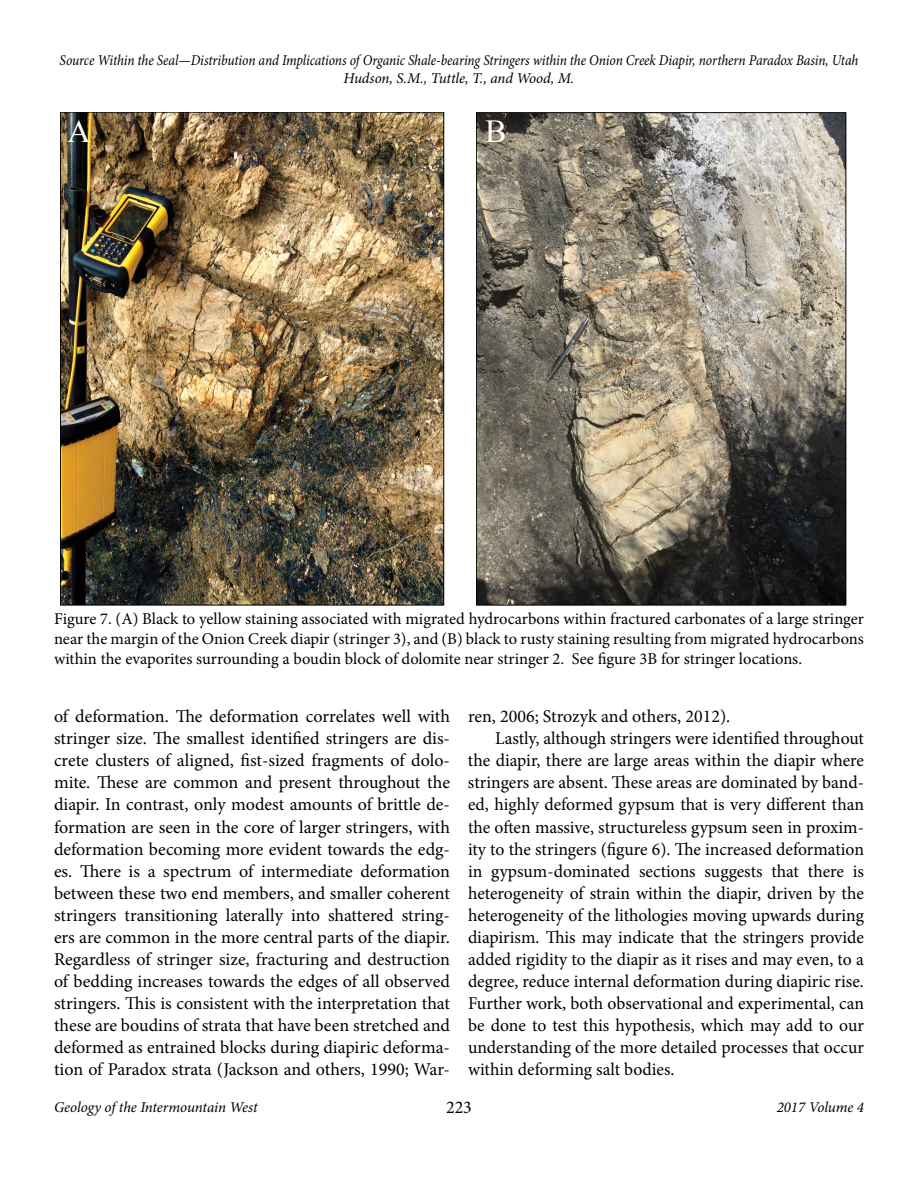
<style>
.page{position:relative;width:918px;height:1188px;background:#fff}
.page>*{position:absolute;margin:0;border:0;box-sizing:border-box;transform-origin:0 0}
.t1{font:32.1px "Times New Roman";color:#fff}
.t2{font:18px/22px "Minion Pro";color:#000;text-align:justify}
.t3{font:16.5px/19.8px "Minion Pro";color:#000;text-align:justify}
.t4{font:italic 15px/18px "Minion Pro";letter-spacing:-.01em;color:#000;text-align:center;scale:.9 1}
.t5{font:italic 15px "Minion Pro";letter-spacing:-.01em;color:#000}
</style>
<div class="page">
<img style="left:62px;top:114px;width:380px;height:490px">
<img style="left:478px;top:115px;width:366px;height:489px">
<p class="t4" style="left:60px;top:51px;width:889px">Source Within the Seal—Distribution and Implications of Organic Shale-bearing Stringers within the Onion Creek Diapir, northern Paradox Basin, Utah<br>Hudson, S.M., Tuttle, T., and Wood, M.</p>
<h1 class="t1" style="left:68px;top:109px;width:25px">A</h1>
<h1 class="t1" style="left:485px;top:109px;width:23px">B</h1>
<p class="t3" style="left:54px;top:609px;width:812px">Figure 7. (A) Black to yellow staining associated with migrated hydrocarbons within fractured carbonates of a large stringer near the margin of the Onion Creek diapir (stringer 3), and (B) black to rusty staining resulting from migrated hydrocarbons within the evaporites surrounding a boudin block of dolomite near stringer 2. See figure 3B for stringer locations.</p>
<p class="t2" style="left:54px;top:706px;width:398px">of deformation. The deformation correlates well with stringer size. The smallest identified stringers are dis&shy;crete clusters of aligned, fist-sized fragments of dolo&shy;mite. These are common and present throughout the diapir. In contrast, only modest amounts of brittle de&shy;formation are seen in the core of larger stringers, with deformation becoming more evident towards the edg&shy;es. There is a spectrum of intermediate deformation between these two end members, and smaller coherent stringers transitioning laterally into shattered string&shy;ers are common in the more central parts of the diapir.<br>Regardless of stringer size, fracturing and destruction of bedding increases towards the edges of all observed stringers. This is consistent with the interpretation that these are boudins of strata that have been stretched and deformed as entrained blocks during diapiric deforma&shy;tion of Paradox strata (Jackson and others, 1990; War-</p>
<p class="t2" style="left:468px;top:706px;width:264px">ren, 2006; Strozyk and others, 2012).</p>
<p class="t2" style="left:495px;top:728px;width:371px">Lastly, although stringers were identified throughout</p>
<p class="t2" style="left:468px;top:750px;width:398px">the diapir, there are large areas within the diapir where</p>
<p class="t2" style="left:468px;top:772px;width:398px">stringers are absent. These areas are dominated by band-</p>
<p class="t2" style="left:468px;top:794px;width:398px">ed, highly deformed gypsum that is very different than</p>
<p class="t2" style="left:468px;top:816px;width:397px">the often massive, structureless gypsum seen in proxim-</p>
<p class="t2" style="left:468px;top:838px;width:398px">ity to the stringers (figure 6). The increased deformation</p>
<p class="t2" style="left:468px;top:860px;width:397px">in gypsum-dominated sections suggests that there is</p>
<p class="t2" style="left:468px;top:882px;width:397px">heterogeneity of strain within the diapir, driven by the</p>
<p class="t2" style="left:468px;top:904px;width:397px">heterogeneity of the lithologies moving upwards during</p>
<p class="t2" style="left:468px;top:926px;width:398px">diapirism. This may indicate that the stringers provide</p>
<p class="t2" style="left:468px;top:948px;width:397px">added rigidity to the diapir as it rises and may even, to a</p>
<p class="t2" style="left:468px;top:970px;width:397px">degree, reduce internal deformation during diapiric rise.</p>
<p class="t2" style="left:468px;top:992px;width:398px">Further work, both observational and experimental, can</p>
<p class="t2" style="left:468px;top:1014px;width:398px">be done to test this hypothesis, which may add to our</p>
<p class="t2" style="left:468px;top:1036px;width:397px">understanding of the more detailed processes that occur</p>
<p class="t2" style="left:468px;top:1058px;width:208px">within deforming salt bodies.</p>
<p class="t5" style="left:54px;top:1097px;width:205px">Geology of the Intermountain West</p>
<p class="t5" style="left:777px;top:1097px;width:89px">2017 Volume 4</p>
<p class="t2" style="left:446px;top:1096px;width:27px">223</p>
</div>
